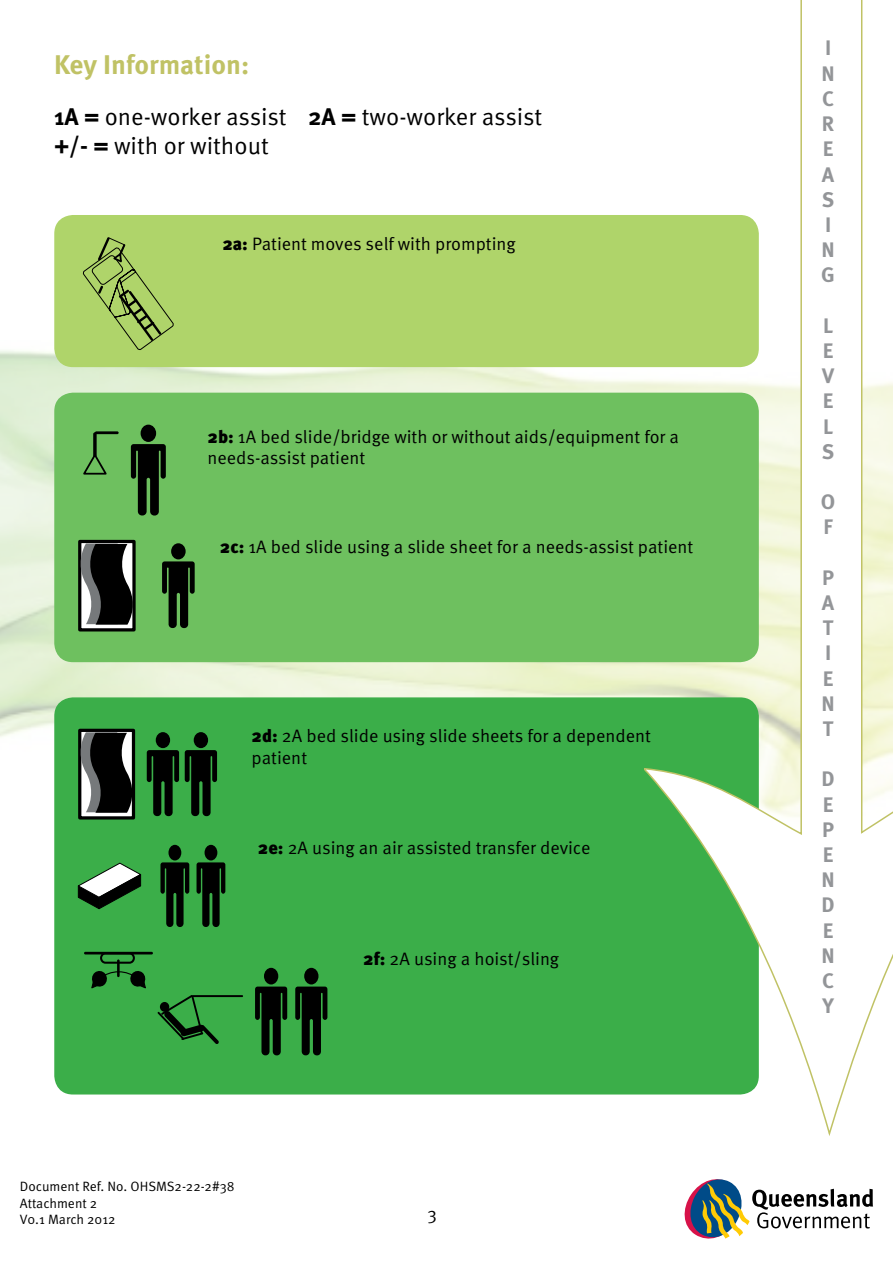
<style>
.page{position:relative;width:893px;height:1263px;background:#fff}
.page>*{position:absolute;margin:0;border:0;box-sizing:border-box;transform-origin:0 0}
.t1{font:700 27px "Meta Pro";color:#c0c265}
.t2{font:24px/28.8px "Meta Pro";color:#000}
.t3{font:700 21px/25.2px "Meta Pro";color:#939598}
.t4{font:18px/21.6px "Meta Pro";color:#000}
.t5{font:13.5px/16.2px "Meta Pro";color:#000}
.s1{font-weight:700}
.s2{font-weight:900}
</style>
<div class="page">
<img style="left:0;top:350px;width:644px;height:387px">
<svg style="left:684px;top:1179px;width:189px;height:60px"></svg>
<div style="left:55px;top:216px;width:703px;height:150px;background:#afd46a;border-radius:18px"></div>
<div style="left:54px;top:215px;width:705px;height:152px;border:2px solid #afd46a;border-radius:18px"></div>
<div style="left:55px;top:393px;width:703px;height:268px;background:#6ec05f;border-radius:18px"></div>
<div style="left:54px;top:393px;width:705px;height:269px;border:2px solid #6ec05f;border-radius:18px"></div>
<div style="left:55px;top:698px;width:703px;height:396px;background:#3bae49;border-radius:18px"></div>
<svg style="left:644px;top:0;width:249px;height:1136px"></svg>
<svg style="left:131px;top:425px;width:35px;height:90px"></svg>
<svg style="left:83px;top:451px;width:24px;height:24px"></svg>
<div style="left:94px;top:433px;width:2px;height:24px;border:1px solid #000"></div>
<hr style="left:95px;top:431px;width:24px;height:3px;background:#000">
<svg style="left:162px;top:543px;width:33px;height:85px"></svg>
<div style="left:78px;top:540px;width:58px;height:91px;background:#fff;border:3px solid #000"></div>
<svg style="left:79px;top:543px;width:56px;height:82px;background:#424243"></svg>
<svg style="left:83px;top:237px;width:91px;height:113px"></svg>
<svg style="left:147px;top:732px;width:32px;height:84px"></svg>
<svg style="left:185px;top:732px;width:32px;height:84px"></svg>
<div style="left:78px;top:729px;width:57px;height:90px;background:#fff;border:3px solid #000"></div>
<svg style="left:79px;top:732px;width:55px;height:81px;background:#424243"></svg>
<svg style="left:78px;top:863px;width:63px;height:46px"></svg>
<svg style="left:160px;top:845px;width:29px;height:82px"></svg>
<svg style="left:196px;top:845px;width:29px;height:82px"></svg>
<hr style="left:192px;top:995px;width:51px;height:2px;background:#000">
<svg style="left:158px;top:995px;width:61px;height:49px"></svg>
<svg style="left:255px;top:968px;width:32px;height:87px"></svg>
<svg style="left:295px;top:968px;width:32px;height:87px"></svg>
<div style="left:100px;top:952px;width:35px;height:12px;border:2px solid #000;border-radius:5px"></div>
<hr style="left:84px;top:952px;width:69px;height:2px;background:#000">
<hr style="left:117px;top:959px;width:3px;height:18px;background:#000">
<svg style="left:91px;top:969px;width:55px;height:20px"></svg>
<h1 class="t1" style="left:54px;top:48px;width:197px">KEY INFORMATION:</h1>
<h2 class="t2" style="left:54px;top:103px;width:490px"><span class="s1">1A =</span> one-worker assist <span class="s1">2A =</span> two-worker assist <span class="s1">+/- =</span> with or without</h2>
<p class="t4" style="left:222px;top:233px;width:295px"><span class="s2">2a:</span> Patient moves self with prompting</p>
<p class="t4" style="left:207px;top:426px;width:473px"><span class="s2">2b:</span> 1A bed slide/bridge with or without aids/equipment for a needs-assist patient</p>
<p class="t4" style="left:220px;top:537px;width:475px"><span class="s2">2c:</span> 1A bed slide using a slide sheet for a needs-assist patient</p>
<p class="t4" style="left:252px;top:726px;width:401px"><span class="s2">2d:</span> 2A bed slide using slide sheets for a dependent patient</p>
<p class="t4" style="left:258px;top:838px;width:334px"><span class="s2">2e:</span> 2A using an air assisted transfer device</p>
<p class="t5" style="left:20px;top:1179px;width:216px">Document Ref. No. OHSMS2-22-2#38<br>Attachment 2<br>V0.1 March 2012</p>
<p class="t4" style="left:363px;top:949px;width:198px"><span class="s2">2f:</span> 2A using a hoist/sling</p>
<p class="t4" style="left:427px;top:1204px;width:11px">3</p>
<p class="t3" style="left:821px;top:36px;width:15px">I<br>N<br>C<br>R<br>E<br>A<br>S<br>I<br>N<br>G</p>
<p class="t3" style="left:822px;top:313px;width:14px">L<br>E<br>V<br>E<br>L<br>S</p>
<p class="t3" style="left:821px;top:490px;width:16px">O<br>F</p>
<p class="t3" style="left:821px;top:565px;width:15px">P<br>A<br>T<br>I<br>E<br>N<br>T</p>
<p class="t3" style="left:821px;top:767px;width:15px">D<br>E<br>P<br>E<br>N<br>D<br>E<br>N<br>C<br>Y</p>
</div>
